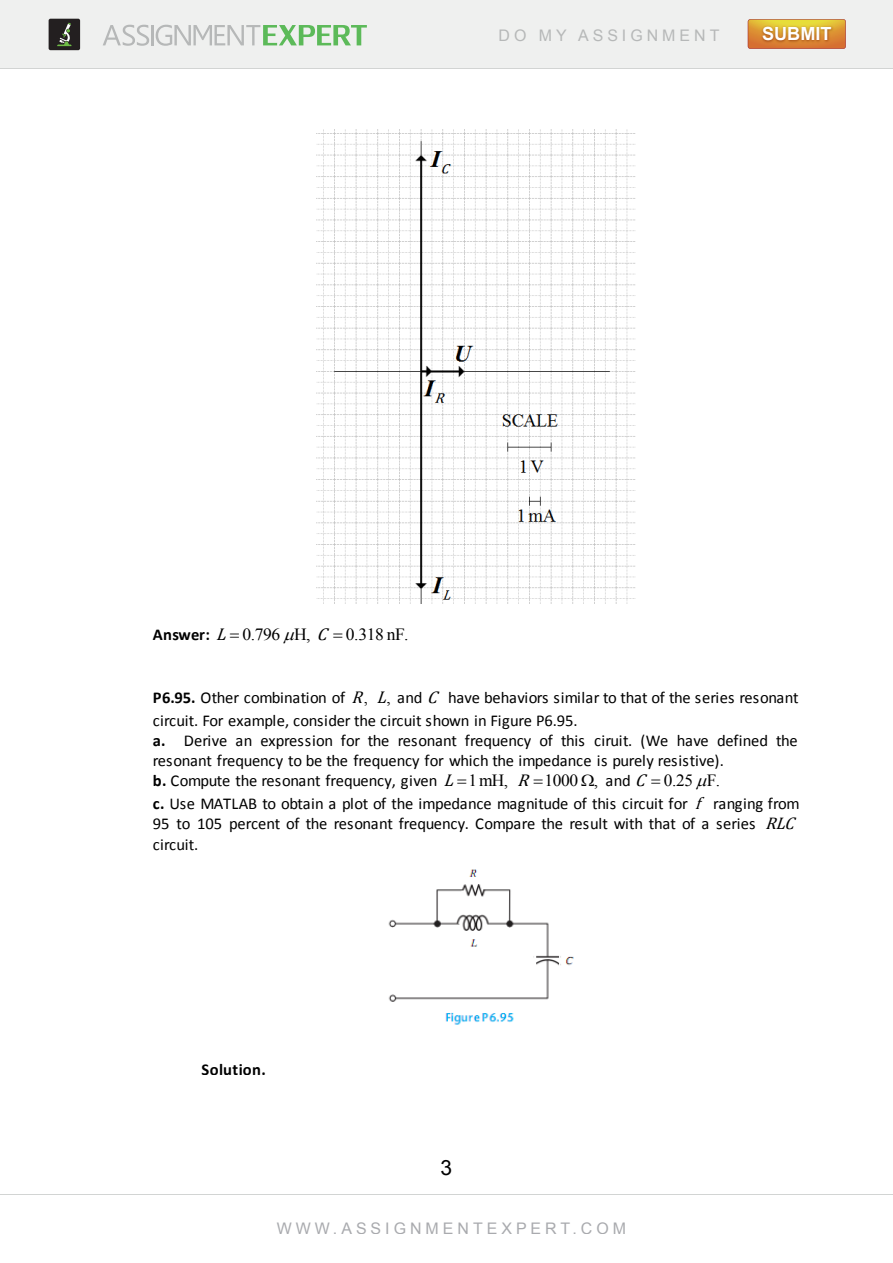
<style>
.page{position:relative;width:893px;height:1263px;background:#fff}
.page>*{position:absolute;margin:0;border:0;box-sizing:border-box;transform-origin:0 0}
.t1{font:21px "Arial";color:#000}
.t2{font:700 18.15px "Arial";color:#fff}
.t3{font:17.1px "Times New Roman";letter-spacing:-.025em;color:#000}
.t4{font:16.5px/19.6px "Calibri";letter-spacing:-.02em;color:#000}
.t5{font:700 16.5px "Calibri";letter-spacing:.02em;color:#000}
.t6{font:15.9px "Arial";letter-spacing:.25em;color:#a9aaae}
.t7{font:15.9px "Arial";letter-spacing:.25em;color:#b6b8b8}
.s1{font-family:"Cambria Math";font-weight:400;font-style:italic;font-size:17.1px}
.s2{font-family:"Cambria Math";font-style:italic}
.s3{font-weight:700}
.s4{font-family:"Cambria Math";font-style:italic;font-size:17.1px}
.s5{font-family:"Times New Roman";font-size:17.1px}
.s6{font-family:"Cambria Math";font-style:italic;font-size:16.8px}
.s7{font-family:"Cambria Math";font-style:italic;font-size:17.25px}
</style>
<div class="page">
<img style="left:316px;top:129px;width:319px;height:475px">
<img style="left:388px;top:869px;width:186px;height:156px">
<div style="left:0;top:0;width:893px;height:69px;background:#eff0ef"></div>
<div style="left:49px;top:19px;width:31px;height:31px;background:#231f20;border-radius:2px"></div>
<svg style="left:57px;top:23px;width:15px;height:23px"></svg>
<svg style="left:748px;top:19px;width:98px;height:30px"></svg>
<img style="left:758px;top:21px;width:78px;height:28px">
<svg style="left:103px;top:25px;width:46px;height:21px"></svg>
<hr style="left:151px;top:25px;width:2px;height:20px;background:#b6b8b8">
<svg style="left:156px;top:25px;width:211px;height:21px"></svg>
<hr style="left:0;top:69px;width:893px;height:1px;background:#d2d4d3">
<hr style="left:0;top:1194px;width:893px;height:1px;background:#d2d4d3">
<p class="t7" style="left:499px;top:27px;width:222px">DO MY ASSIGNMENT</p>
<p class="t2" style="left:762px;top:24px;width:71px">SUBMIT</p>
<p class="t5" style="left:153px;top:627px;width:80px">Answer: <span class="s1">L</span></p>
<p class="t3" style="left:242px;top:625px;width:91px">0.796 H, <span class="s2">C</span></p>
<p class="t3" style="left:346px;top:625px;width:64px">0.318 nF.</p>
<p class="t4" style="left:153px;top:687px;width:647px;line-height:22.8px"><span class="s3">P6.95.</span> Other combination of <span class="s4">R</span><span class="s5">,</span> <span class="s4">L</span><span class="s5">,</span> and <span class="s6">C</span> have behaviors similar to that of the series resonant circuit. For example, consider the circuit shown in Figure P6.95.</p>
<p class="t4" style="left:153px;top:732px;width:646px"><span class="s3">a.</span> Derive an expression for the resonant frequency of this ciruit. (We have defined the resonant frequency to be the frequency for which the impedance is purely resistive).<br><span class="s3">b.</span> Compute the resonant frequency, given <span class="s4">L</span> <span class="s5">1mH,</span> <span class="s4">R</span> <span class="s5">1000 ,</span> and <span class="s4">C</span> <span class="s5">0.25 F.</span></p>
<p class="t4" style="left:153px;top:794px;width:648px;line-height:20.7px;text-align:justify"><span class="s3">c.</span> Use MATLAB to obtain a plot of the impedance magnitude of this circuit for <span class="s7">f</span> ranging from 95 to 105 percent of the resonant frequency. Compare the result with that of a series <span class="s6">RLC </span>circuit.</p>
<p class="t5" style="left:201px;top:1062px;width:66px">Solution.</p>
<p class="t1" style="left:441px;top:1156px;width:13px">3</p>
<p class="t6" style="left:277px;top:1219px;width:351px">WWW.ASSIGNMENTEXPERT.COM</p>
</div>
